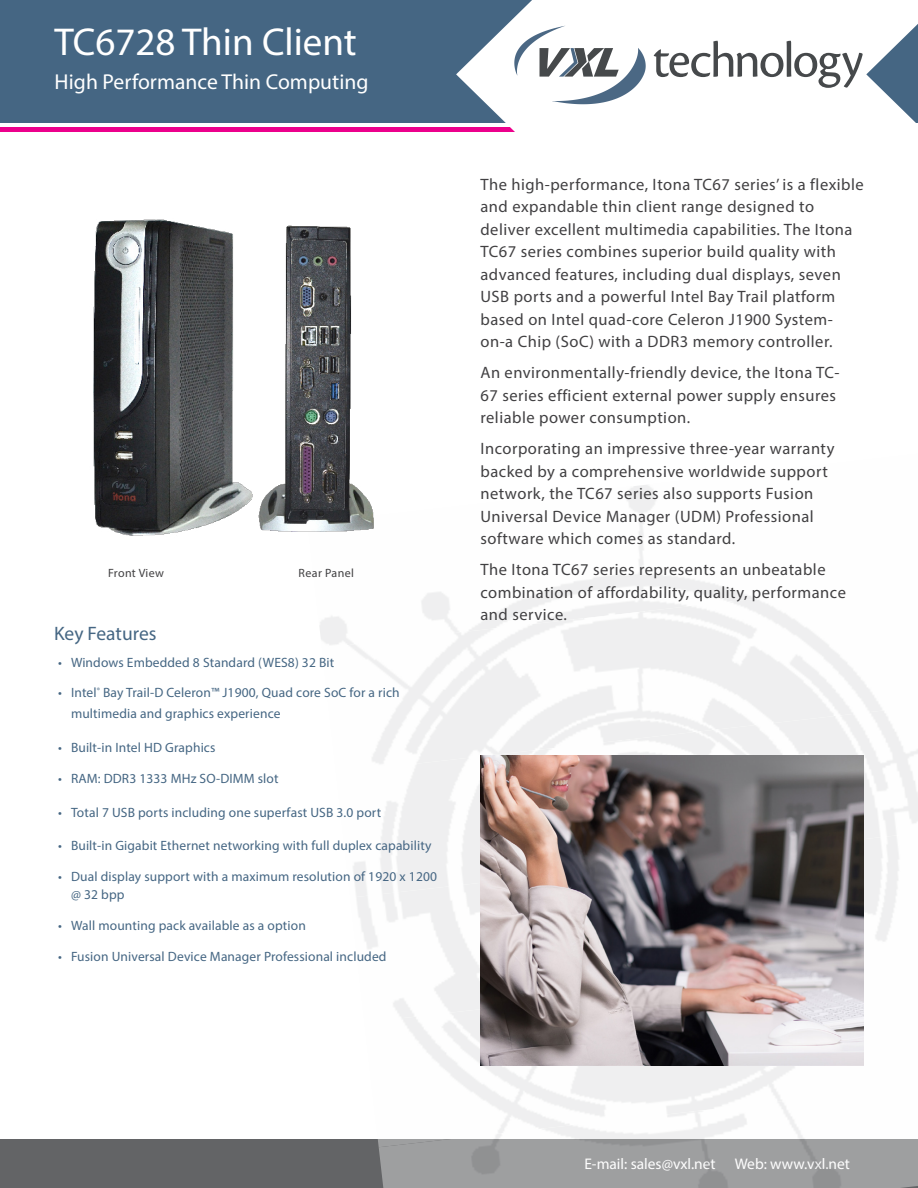
<style>
.page{position:relative;width:918px;height:1188px;background:#fff}
.page>*{position:absolute;margin:0;border:0;box-sizing:border-box;transform-origin:0 0}
.t1{font:39px "Myriad Pro";color:#fff}
.t2{font:21.6px "Myriad Pro";color:#fff}
.t3{font:19.5px "Myriad Pro";color:#456683}
.t4{font:16.5px/22.5px "Myriad Pro";letter-spacing:.03em;color:#414042}
.t5{font:15.45px "Myriad Pro";color:#fff}
.t6{font:13.5px/21px "Myriad Pro";letter-spacing:.01em;color:#456683}
.t7{font:12px "Myriad Pro";letter-spacing:.03em;color:#414042}
</style>
<div class="page">
<div style="left:0;top:1140px;width:918px;height:48px;background:#636466"></div>
<img style="left:372px;top:691px;width:546px;height:125px">
<img style="left:364px;top:941px;width:522px;height:206px">
<img style="left:379px;top:1066px;width:539px;height:122px">
<div style="left:0;top:0;width:918px;height:123px;background:#456683"></div>
<hr style="left:0;top:127px;width:912px;height:4px;background:#ec008c">
<svg style="left:456px;top:0;width:462px;height:132px;fill:#fff"></svg>
<img style="left:480px;top:756px;width:384px;height:310px">
<img style="left:93px;top:219px;width:156px;height:317px">
<img style="left:249px;top:225px;width:125px;height:307px">
<svg style="left:514px;top:26px;width:132px;height:78px;background:#d0d4d8"></svg>
<svg style="left:654px;top:41px;width:209px;height:47px;background:#d2d3d4"></svg>
<h1 class="t1" style="left:55px;top:18px;width:304px">TC6728 Thin Client</h1>
<h2 class="t2" style="left:55px;top:69px;width:315px">High Performance Thin Computing</h2>
<p class="t7" style="left:108px;top:565px;width:58px">Front View</p>
<p class="t7" style="left:299px;top:565px;width:57px">Rear Panel</p>
<p class="t3" style="left:54px;top:622px;width:104px">Key Features</p>
<p class="t6" style="left:58px;top:651px;width:278px">• Windows Embedded 8 Standard (WES8) 32 Bit</p>
<p class="t6" style="left:71px;top:682px;width:330px;text-indent:-13px">• Intel<sup>®</sup> Bay Trail-D Celeron™ J1900, Quad core SoC for a rich multimedia and graphics experience</p>
<p class="t6" style="left:58px;top:737px;width:159px">• Built-in Intel HD Graphics</p>
<p class="t6" style="left:58px;top:768px;width:222px">• RAM: DDR3 1333 MHz SO-DIMM slot</p>
<p class="t6" style="left:58px;top:801px;width:325px">• Total 7 USB ports including one superfast USB 3.0 port</p>
<p class="t6" style="left:58px;top:835px;width:375px">• Built-in Gigabit Ethernet networking with full duplex capability</p>
<p class="t6" style="left:71px;top:867px;width:368px;line-height:18px;text-indent:-13px">• Dual display support with a maximum resolution of 1920 x 1200 @ 32 bpp</p>
<p class="t6" style="left:58px;top:915px;width:249px">• Wall mounting pack available as a option</p>
<p class="t6" style="left:58px;top:945px;width:330px">• Fusion Universal Device Manager Professional included</p>
<p class="t4" style="left:480px;top:173px;width:385px">The high-performance, Itona TC67 series’ is a flexible and expandable thin client range designed to deliver excellent multimedia capabilities. The Itona TC67 series combines superior build quality with advanced features, including dual displays, seven USB ports and a powerful Intel Bay Trail platform based on Intel quad-core Celeron J1900 System&shy;on-a Chip (SoC) with a DDR3 memory controller.</p>
<p class="t4" style="left:480px;top:361px;width:361px">An environmentally-friendly device, the Itona TC-<br>67 series efficient external power supply ensures reliable power consumption.</p>
<p class="t4" style="left:480px;top:437px;width:356px">Incorporating an impressive three-year warranty backed by a comprehensive worldwide support network, the TC67 series also supports Fusion Universal Device Manager (UDM) Professional software which comes as standard.</p>
<p class="t4" style="left:480px;top:558px;width:367px">The Itona TC67 series represents an unbeatable combination of affordability, quality, performance and service.</p>
<p class="t5" style="left:584px;top:1155px;width:267px">E-mail: sales@vxl.net Web: www.vxl.net</p>
</div>
